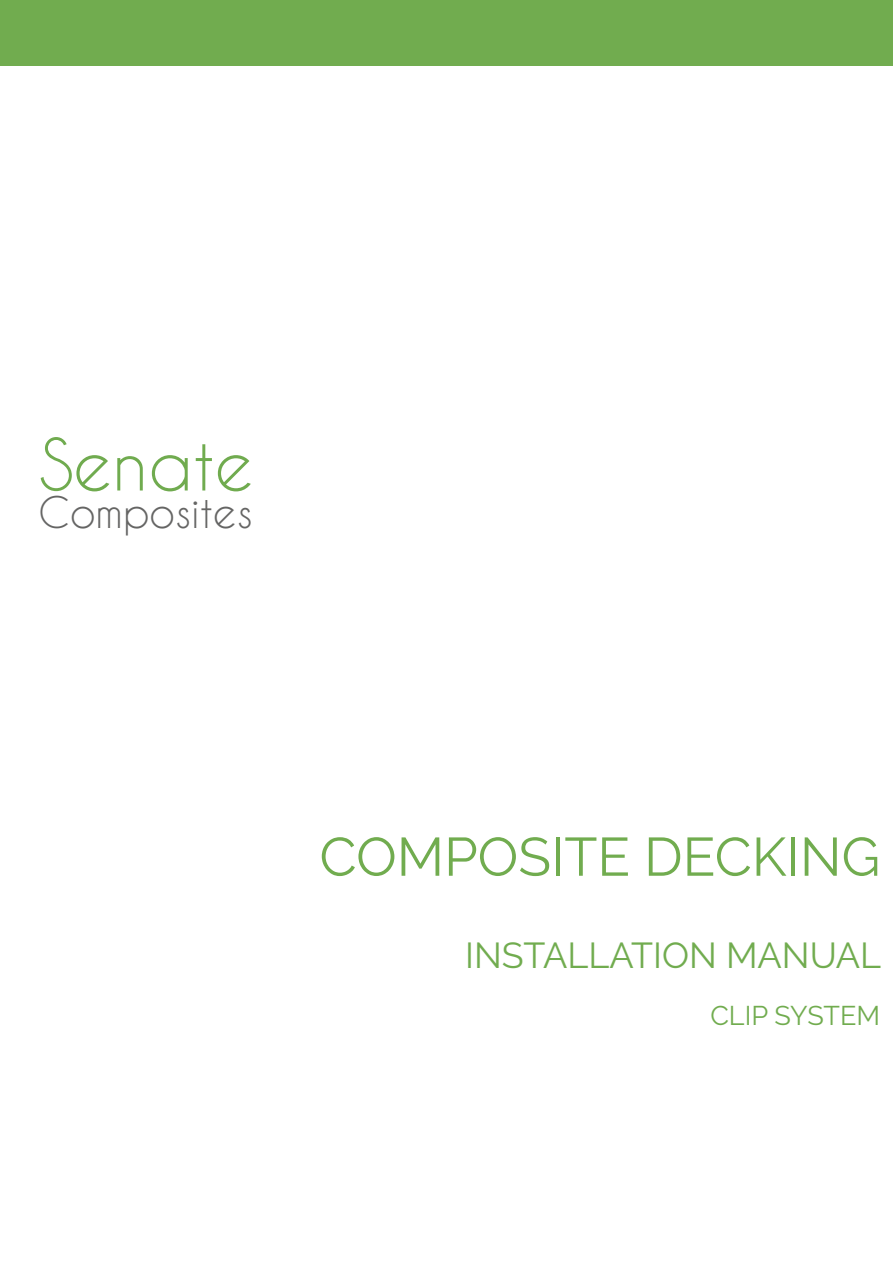
<style>
.page{position:relative;width:893px;height:1263px;background:#fff}
.page>*{position:absolute;margin:0;border:0;box-sizing:border-box;transform-origin:0 0}
.t1{font:67.65px "Caviar Dreams";color:#70ab4f}
.t2{font:54px "Raleway";color:#71ac4f}
.t3{font:40.95px "Caviar Dreams";color:#656564}
.t4{font:36px "Raleway";color:#71ac4f}
.t5{font:27px "Raleway";color:#71ac4f}
</style>
<div class="page">
<div style="left:0;top:0;width:893px;height:66px;background:#71ac4f"></div>
<h1 class="t1" style="left:39px;top:424px;width:216px">Senate</h1>
<p class="t3" style="left:38px;top:487px;width:216px">Composites</p>
<h2 class="t2" style="left:319px;top:825px;width:562px">COMPOSITE DECKING</h2>
<p class="t4" style="left:465px;top:934px;width:417px">INSTALLATION MANUAL</p>
<p class="t5" style="left:710px;top:999px;width:171px">CLIP SYSTEM</p>
</div>
